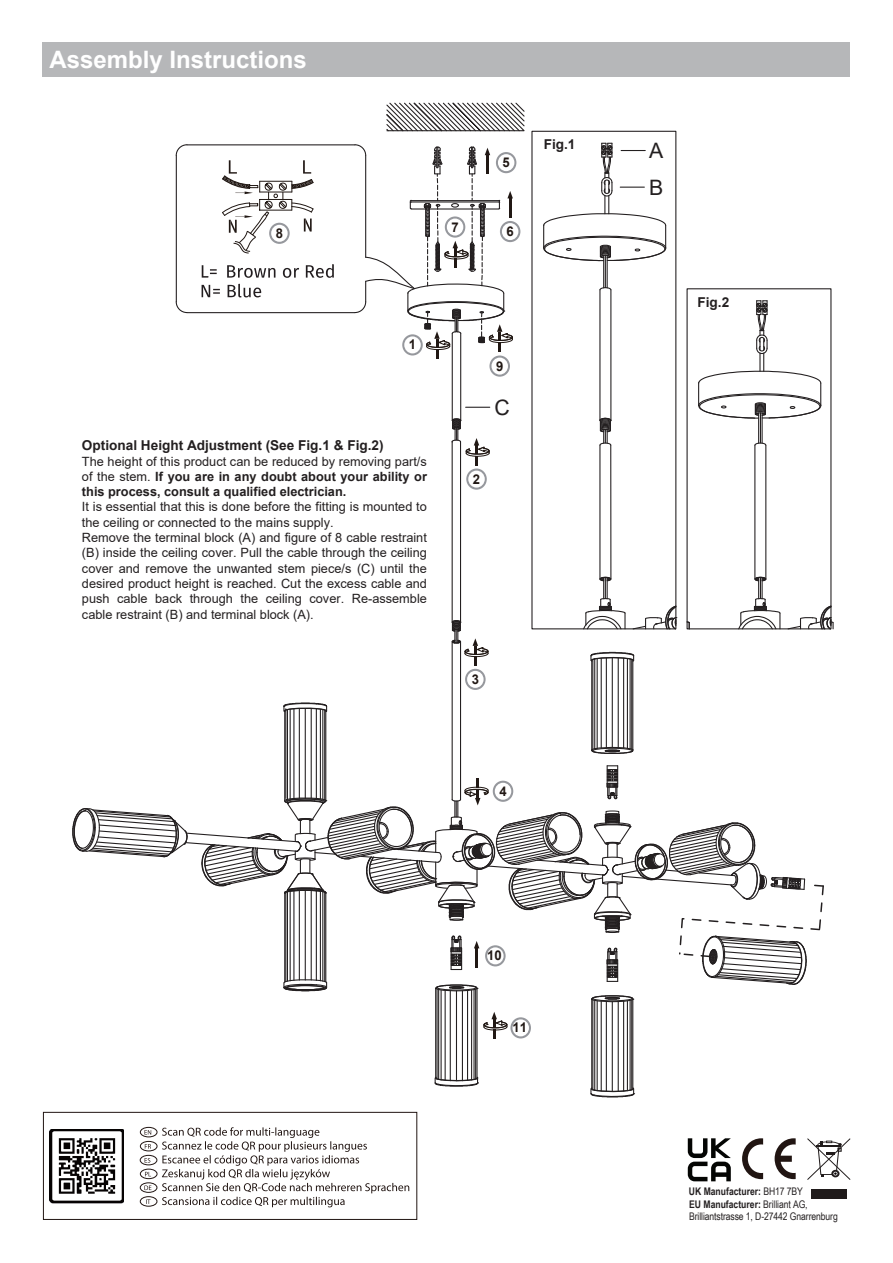
<style>
.page{position:relative;width:893px;height:1263px;background:#fff}
.page>*{position:absolute;margin:0;border:0;box-sizing:border-box;transform-origin:0 0}
.t1{font:700 24px "Arial";color:#fff}
.t2{font:21.3px/37.7px "Arial";color:#231f20}
.t3{font:700 13.65px "Arial";color:#231f20}
.t4{font:700 13.5px "Arial";color:#211814}
.t5{font:12.75px/15.3px "Arial";color:#231f20}
.t6{font:700 12.75px/15.3px "Arial";color:#231f20;text-align:justify}
.t7{font:10.5px/12px "Arial Narrow";letter-spacing:-.01em;color:#231f20}
.t8{font:700 10.5px "Arial Narrow";color:#231f20}
.s1{font-weight:400}
.s2{font-weight:700}
</style>
<div class="page">
<div style="left:43px;top:43px;width:807px;height:34px;background:#b6b7b9"></div>
<svg style="left:807px;top:1138px;width:43px;height:42px"></svg>
<div style="left:811px;top:1190px;width:36px;height:9px;background:#201b1b"></div>
<svg style="left:162px;top:1127px;width:247px;height:80px"></svg>
<div style="left:140px;top:1127px;width:17px;height:10px;border:1px solid #211512;border-radius:50%"></div>
<svg style="left:144px;top:1130px;width:7px;height:4px"></svg>
<div style="left:140px;top:1182px;width:17px;height:10px;border:1px solid #211512;border-radius:50%"></div>
<svg style="left:144px;top:1185px;width:7px;height:5px"></svg>
<div style="left:140px;top:1141px;width:17px;height:10px;border:1px solid #211512;border-radius:50%"></div>
<svg style="left:145px;top:1144px;width:6px;height:5px"></svg>
<div style="left:140px;top:1196px;width:17px;height:10px;border:1px solid #211512;border-radius:50%"></div>
<svg style="left:146px;top:1199px;width:5px;height:5px"></svg>
<div style="left:140px;top:1155px;width:17px;height:10px;border:1px solid #211512;border-radius:50%"></div>
<svg style="left:145px;top:1158px;width:5px;height:5px"></svg>
<div style="left:140px;top:1169px;width:17px;height:10px;border:1px solid #211512;border-radius:50%"></div>
<svg style="left:145px;top:1172px;width:6px;height:4px"></svg>
<div style="left:43px;top:1112px;width:374px;height:108px;border:1px solid #211512"></div>
<img style="left:50px;top:1129px;width:74px;height:75px">
<svg style="left:742px;top:1138px;width:21px;height:41px"></svg>
<svg style="left:775px;top:1138px;width:21px;height:41px"></svg>
<svg style="left:688px;top:1138px;width:43px;height:43px"></svg>
<hr style="left:452px;top:642px;width:1px;height:158px;background:#231f20">
<hr style="left:452px;top:441px;width:1px;height:181px;background:#231f20">
<hr style="left:460px;top:441px;width:1px;height:181px;background:#231f20">
<svg style="left:386px;top:102px;width:139px;height:30px"></svg>
<hr style="left:460px;top:642px;width:1px;height:158px;background:#231f20">
<hr style="left:632px;top:660px;width:1px;height:90px;background:#231f20">
<hr style="left:591px;top:660px;width:1px;height:90px;background:#231f20">
<svg style="left:591px;top:746px;width:43px;height:8px"></svg>
<svg style="left:590px;top:651px;width:45px;height:11px"></svg>
<hr style="left:618px;top:658px;width:1px;height:90px;background:#231f20">
<hr style="left:623px;top:658px;width:1px;height:90px;background:#231f20">
<hr style="left:627px;top:659px;width:1px;height:89px;background:#231f20">
<hr style="left:630px;top:659px;width:1px;height:90px;background:#231f20">
<hr style="left:631px;top:660px;width:1px;height:89px;background:#231f20">
<hr style="left:612px;top:658px;width:1px;height:90px;background:#231f20">
<hr style="left:606px;top:658px;width:1px;height:90px;background:#231f20">
<hr style="left:601px;top:658px;width:1px;height:90px;background:#231f20">
<hr style="left:597px;top:659px;width:1px;height:89px;background:#231f20">
<hr style="left:594px;top:659px;width:1px;height:90px;background:#231f20">
<hr style="left:592px;top:660px;width:1px;height:89px;background:#231f20">
<hr style="left:632px;top:999px;width:1px;height:90px;background:#231f20">
<hr style="left:591px;top:999px;width:1px;height:90px;background:#231f20">
<svg style="left:590px;top:1086px;width:45px;height:12px"></svg>
<hr style="left:618px;top:1002px;width:1px;height:89px;background:#231f20">
<hr style="left:623px;top:1001px;width:1px;height:90px;background:#231f20">
<hr style="left:627px;top:1001px;width:1px;height:90px;background:#231f20">
<hr style="left:630px;top:1000px;width:1px;height:90px;background:#231f20">
<hr style="left:631px;top:1000px;width:1px;height:90px;background:#231f20">
<hr style="left:612px;top:1002px;width:1px;height:89px;background:#231f20">
<hr style="left:606px;top:1002px;width:1px;height:89px;background:#231f20">
<hr style="left:601px;top:1001px;width:1px;height:90px;background:#231f20">
<hr style="left:597px;top:1001px;width:1px;height:90px;background:#231f20">
<hr style="left:594px;top:1000px;width:1px;height:90px;background:#231f20">
<hr style="left:592px;top:1000px;width:1px;height:90px;background:#231f20">
<hr style="left:476px;top:988px;width:2px;height:90px;background:#231f20">
<hr style="left:435px;top:988px;width:1px;height:90px;background:#231f20">
<svg style="left:434px;top:1076px;width:45px;height:11px"></svg>
<hr style="left:462px;top:991px;width:1px;height:90px;background:#231f20">
<hr style="left:467px;top:990px;width:1px;height:90px;background:#231f20">
<hr style="left:471px;top:990px;width:1px;height:90px;background:#231f20">
<hr style="left:473px;top:990px;width:2px;height:89px;background:#231f20">
<hr style="left:475px;top:989px;width:1px;height:90px;background:#231f20">
<hr style="left:456px;top:991px;width:1px;height:90px;background:#231f20">
<hr style="left:450px;top:991px;width:1px;height:90px;background:#231f20">
<hr style="left:445px;top:990px;width:1px;height:90px;background:#231f20">
<hr style="left:441px;top:990px;width:1px;height:90px;background:#231f20">
<hr style="left:438px;top:990px;width:1px;height:89px;background:#231f20">
<hr style="left:436px;top:989px;width:2px;height:90px;background:#231f20">
<hr style="left:325px;top:710px;width:1px;height:91px;background:#231f20">
<hr style="left:284px;top:710px;width:1px;height:91px;background:#231f20">
<svg style="left:283px;top:702px;width:45px;height:11px"></svg>
<hr style="left:311px;top:709px;width:1px;height:89px;background:#231f20">
<hr style="left:316px;top:709px;width:1px;height:89px;background:#231f20">
<hr style="left:320px;top:709px;width:1px;height:90px;background:#231f20">
<hr style="left:322px;top:710px;width:1px;height:89px;background:#231f20">
<hr style="left:324px;top:710px;width:1px;height:90px;background:#231f20">
<hr style="left:305px;top:709px;width:1px;height:89px;background:#231f20">
<hr style="left:299px;top:709px;width:1px;height:89px;background:#231f20">
<hr style="left:293px;top:709px;width:1px;height:89px;background:#231f20">
<hr style="left:290px;top:709px;width:1px;height:90px;background:#231f20">
<hr style="left:287px;top:710px;width:1px;height:89px;background:#231f20">
<hr style="left:285px;top:709px;width:1px;height:89px;background:#231f20">
<svg style="left:202px;top:265px;width:15px;height:13px"></svg>
<svg style="left:227px;top:264px;width:107px;height:14px"></svg>
<svg style="left:202px;top:284px;width:59px;height:13px"></svg>
<hr style="left:187px;top:144px;width:168px;height:1px;background:#231f20">
<svg style="left:175px;top:144px;width:13px;height:13px"></svg>
<hr style="left:176px;top:156px;width:1px;height:146px;background:#231f20">
<svg style="left:175px;top:301px;width:13px;height:13px"></svg>
<hr style="left:187px;top:312px;width:168px;height:1px;background:#231f20">
<hr style="left:452px;top:333px;width:1px;height:87px;background:#231f20">
<hr style="left:460px;top:333px;width:1px;height:87px;background:#231f20">
<svg style="left:466px;top:407px;width:24px;height:1px"></svg>
<svg style="left:483px;top:1012px;width:48px;height:27px"></svg>
<svg style="left:222px;top:160px;width:92px;height:94px"></svg>
<svg style="left:451px;top:418px;width:39px;height:72px"></svg>
<svg style="left:451px;top:619px;width:38px;height:71px"></svg>
<svg style="left:72px;top:765px;width:752px;height:237px"></svg>
<svg style="left:354px;top:144px;width:166px;height:233px"></svg>
<svg style="left:531px;top:130px;width:146px;height:500px"></svg>
<hr style="left:603px;top:255px;width:1px;height:33px;background:#231f20">
<hr style="left:599px;top:290px;width:1px;height:130px;background:#231f20">
<hr style="left:599px;top:445px;width:1px;height:134px;background:#231f20">
<svg style="left:686px;top:288px;width:146px;height:342px"></svg>
<hr style="left:760px;top:413px;width:1px;height:30px;background:#231f20">
<hr style="left:610px;top:445px;width:1px;height:134px;background:#231f20">
<hr style="left:610px;top:290px;width:1px;height:130px;background:#231f20">
<svg style="left:582px;top:576px;width:44px;height:54px"></svg>
<svg style="left:697px;top:300px;width:125px;height:119px"></svg>
<svg style="left:632px;top:605px;width:45px;height:25px"></svg>
<svg style="left:542px;top:143px;width:125px;height:119px"></svg>
<svg style="left:598px;top:417px;width:14px;height:30px"></svg>
<hr style="left:754px;top:445px;width:1px;height:134px;background:#231f20">
<svg style="left:686px;top:620px;width:4px;height:9px"></svg>
<svg style="left:737px;top:576px;width:44px;height:54px"></svg>
<svg style="left:787px;top:605px;width:47px;height:25px"></svg>
<h1 class="t1" style="left:50px;top:42px;width:259px">Assembly Instructions</h1>
<p class="t4" style="left:276px;top:224px;width:9px">8</p>
<p class="t4" style="left:451px;top:217px;width:9px">7</p>
<p class="t4" style="left:503px;top:153px;width:9px">5</p>
<p class="t4" style="left:507px;top:222px;width:9px">6</p>
<p class="t3" style="left:544px;top:135px;width:33px">Fig.1</p>
<p class="t4" style="left:409px;top:335px;width:9px">1</p>
<p class="t3" style="left:82px;top:436px;width:303px">Optional Height Adjustment (See Fig.1 &amp; Fig.2)</p>
<p class="t6" style="left:82px;top:453px;width:347px"><span class="s1">The height of this product can be reduced by removing part/s of the stem.</span> If you are in any doubt about your ability or this process, consult a qualified electrician.</p>
<p class="t5" style="left:82px;top:499px;width:346px">It is essential that this is done before the fitting is mounted to the ceiling or connected to the mains supply.<br>Remove the terminal block (A) and figure of 8 cable restraint (B) inside the ceiling cover. Pull the cable through the ceiling cover and remove the unwanted stem piece/s (C) until the desired product height is reached. Cut the excess cable and push cable back through the ceiling cover. Re-assemble cable restraint (B) and terminal block (A).</p>
<p class="t4" style="left:496px;top:356px;width:9px">9</p>
<h2 class="t2" style="left:495px;top:389px;width:17px">C</h2>
<p class="t4" style="left:473px;top:469px;width:9px">2</p>
<p class="t4" style="left:472px;top:670px;width:9px">3</p>
<p class="t4" style="left:499px;top:781px;width:9px">4</p>
<p class="t4" style="left:487px;top:946px;width:16px">10</p>
<p class="t4" style="left:513px;top:1018px;width:16px">11</p>
<h2 class="t2" style="left:649px;top:131px;width:16px">A<br>B</h2>
<p class="t3" style="left:697px;top:293px;width:33px">Fig.2</p>
<p class="t8" style="left:689px;top:1184px;width:116px">UK Manufacturer: <span class="s1">BH17 7BY</span></p>
<p class="t7" style="left:689px;top:1198px;width:150px"><span class="s2">EU Manufacturer:</span> Brilliant AG,<br>Brilliantstrasse 1, D-27442 Gnarrenburg</p>
</div>
